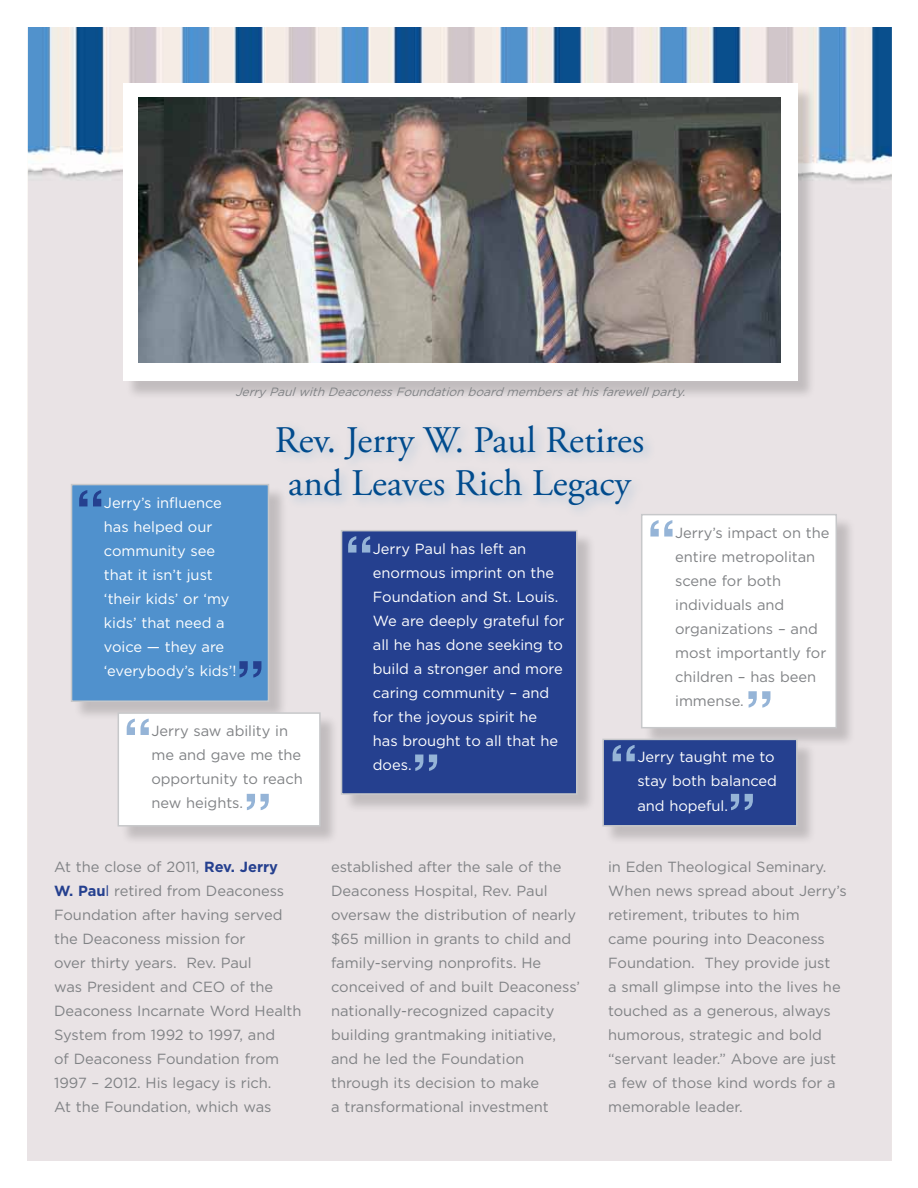
<style>
.page{position:relative;width:918px;height:1188px;background:#fff}
.page>*{position:absolute;margin:0;border:0;box-sizing:border-box;transform-origin:0 0}
.t1{font:700 59.7px "Helvetica";color:#95b4d7}
.t2{font:700 59.7px "Helvetica";color:#25408f}
.t3{font:37.5px/43.5px "Adobe Garamond Pro";color:#004b8d;text-align:center}
.t4{font:14.7px/24px "Gotham";letter-spacing:-.005em;color:#808285}
.t5{font:14.7px/24px "Gotham";letter-spacing:-.005em;color:#fff}
.t6{font:italic 12px "Gotham";color:#808285}
.s1{font-weight:700;color:#25408f}
.s2{color:#25408f}
</style>
<div class="page">
<img style="left:27px;top:27px;width:865px;height:1134px">
<div style="left:272px;top:420px;width:385px;height:100px;background:#006bb0;opacity:.26"></div>
<div style="left:125px;top:86px;width:692px;height:314px;background:#000;opacity:.17"></div>
<div style="left:123px;top:84px;width:675px;height:297px;background:#fff"></div>
<img style="left:138px;top:98px;width:643px;height:264px">
<div style="left:343px;top:532px;width:253px;height:282px;background:#000;opacity:.17"></div>
<div style="left:341px;top:530px;width:237px;height:265px;background:#25408f;border:2px solid #c7c8ca"></div>
<div style="left:73px;top:486px;width:215px;height:234px;background:#000;opacity:.17"></div>
<div style="left:71px;top:484px;width:198px;height:218px;background:#5091cd;border:2px solid #c7c8ca"></div>
<div style="left:643px;top:516px;width:212px;height:231px;background:#000;opacity:.17"></div>
<div style="left:641px;top:514px;width:196px;height:214px;background:#fff;border:2px solid #c7c8ca"></div>
<div style="left:605px;top:741px;width:211px;height:104px;background:#000;opacity:.17"></div>
<div style="left:602px;top:739px;width:196px;height:88px;background:#25408f;border:2px solid #c7c8ca"></div>
<div style="left:120px;top:715px;width:219px;height:130px;background:#000;opacity:.17"></div>
<div style="left:118px;top:712px;width:203px;height:115px;background:#fff;border:2px solid #c7c8ca"></div>
<p class="t6" style="left:235px;top:386px;width:456px">JerryPaulwithDeaconessFoundationboard membersathisfarewellparty.</p>
<h2 class="t3" style="left:275px;top:419px;width:371px">Rev. Jerry W. Paul Retires and Leaves Rich Legacy</h2>
<h1 class="t2" style="left:75px;top:472px;width:31px">“</h1>
<p class="t5" style="left:104px;top:490px;width:134px">Jerry’s influence has helped our community see that it isn’t just ‘their kids’ or ‘my kids’ that need a voice — they are ‘everybody’s kids’!</p>
<h1 class="t1" style="left:646px;top:502px;width:31px">“</h1>
<p class="t4" style="left:675px;top:520px;width:156px">Jerry’s impact on the entire metropolitan scene for both individuals and organizations – and most importantly for children – has been immense.</p>
<h1 class="t1" style="left:344px;top:518px;width:31px">“</h1>
<p class="t5" style="left:373px;top:536px;width:193px">Jerry Paul has left an enormous imprint on the<br>Foundation and St. Louis.<br>We are deeply grateful for all he has done seeking to build a stronger and more caring community – and for the joyous spirit he has brought to all that he does.</p>
<h1 class="t2" style="left:235px;top:642px;width:31px">”</h1>
<h1 class="t1" style="left:744px;top:672px;width:31px">”</h1>
<h1 class="t1" style="left:123px;top:700px;width:31px">“</h1>
<p class="t4" style="left:151px;top:719px;width:153px">Jerry saw ability in me and gave me the opportunity to reach new heights.</p>
<h1 class="t1" style="left:609px;top:727px;width:31px">“</h1>
<p class="t5" style="left:637px;top:745px;width:141px">Jerry taught me to stay both balanced and hopeful.</p>
<h1 class="t1" style="left:411px;top:736px;width:31px">”</h1>
<h1 class="t1" style="left:242px;top:775px;width:31px">”</h1>
<h1 class="t1" style="left:726px;top:775px;width:31px">”</h1>
<p class="t4" style="left:54px;top:855px;width:249px">At the close of 2011, <span class="s1">Rev. Jerry<br>W. Pau</span><span class="s2">l</span> retired from Deaconess<br>Foundation after having served the Deaconess mission for<br>over thirty years. Rev. Paul<br>was President and CEO of the<br>Deaconess Incarnate Word Health<br>System from 1992 to 1997, and<br>of Deaconess Foundation from<br>1997 – 2012. His legacy is rich.<br>At the Foundation, which was</p>
<p class="t4" style="left:331px;top:855px;width:251px">established after the sale of the<br>Deaconess Hospital, Rev. Paul oversaw the distribution of nearly $65 million in grants to child and family-serving nonprofits. He conceived of and built Deaconess’ nationally-recognized capacity building grantmaking initiative, and he led the Foundation through its decision to make<br>a transformational investment</p>
<p class="t4" style="left:608px;top:855px;width:240px">in Eden Theological Seminary.<br>When news spread about Jerry’s retirement, tributes to him<br>came pouring into Deaconess<br>Foundation. They provide just<br>a small glimpse into the lives he touched as a generous, always humorous, strategic and bold “servant leader.” Above are just a few of those kind words for a memorable leader.</p>
</div>
